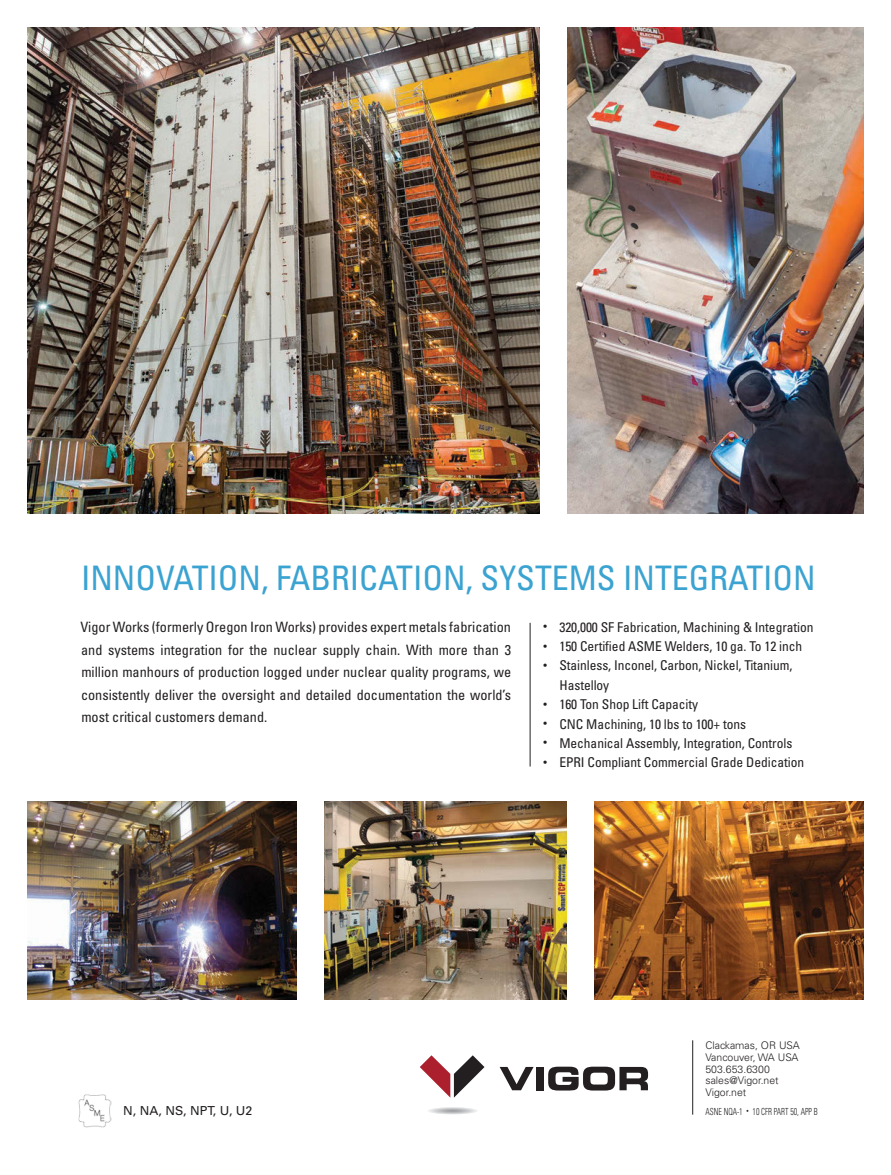
<style>
.page{position:relative;width:891px;height:1175px;background:#fff}
.page>*{position:absolute;margin:0;border:0;box-sizing:border-box;transform-origin:0 0}
.t1{font:condensed 33.75px "Univers";color:#3ba3d1}
.t2{font:condensed 14.25px/22.5px "Univers";color:#231f20;text-align:justify}
.t3{font:condensed 13.5px/19.4px "Univers";letter-spacing:-.005em;color:#231f20}
.t4{font:12.45px "Univers";color:#231f20}
.t5{font:300 10.5px/11.9px "Univers";color:#231f20}
.t6{font:300 condensed 9.75px "Univers";color:#231f20;scale:.8 1}
.s1{font-size:10.5px}
</style>
<div class="page">
<img style="left:78px;top:1094px;width:33px;height:33px">
<hr style="left:692px;top:1040px;width:1px;height:74px;background:#231f20">
<svg style="left:428px;top:1107px;width:49px;height:7px"></svg>
<svg style="left:500px;top:1066px;width:34px;height:24px"></svg>
<div style="left:537px;top:1066px;width:7px;height:24px;background:#231f20"></div>
<svg style="left:548px;top:1066px;width:100px;height:24px"></svg>
<svg style="left:420px;top:1055px;width:65px;height:42px"></svg>
<hr style="left:530px;top:623px;width:1px;height:143px;background:#231f20">
<img style="left:27px;top:27px;width:513px;height:486px">
<img style="left:27px;top:801px;width:270px;height:198px">
<img style="left:324px;top:801px;width:243px;height:198px">
<img style="left:594px;top:801px;width:270px;height:198px">
<img style="left:567px;top:27px;width:297px;height:486px">
<h1 class="t1" style="left:81px;top:556px;width:736px">INNOVATION, FABRICATION, SYSTEMS INTEGRATION</h1>
<p class="t2" style="left:81px;top:615px;width:432px">Vigor Works (formerly Oregon Iron Works) provides expert metals fabrication and systems integration for the nuclear supply chain. With more than 3 million manhours of production logged under nuclear quality programs, we consistently deliver the oversight and detailed documentation the world’s most critical customers demand.</p>
<p class="t3" style="left:544px;top:617px;width:271px"><span class="s1">•</span> 320,000 SF Fabrication, Machining &amp; Integration</p>
<p class="t3" style="left:544px;top:636px;width:260px"><span class="s1">•</span> 150 Certified ASME Welders, 10 ga. To 12 inch</p>
<p class="t3" style="left:560px;top:655px;width:234px;text-indent:-16px"><span class="s1">•</span> Stainless, Inconel, Carbon, Nickel, Titanium,<br>Hastelloy</p>
<p class="t3" style="left:544px;top:694px;width:156px"><span class="s1">•</span> 160 Ton Shop Lift Capacity</p>
<p class="t3" style="left:544px;top:713px;width:204px"><span class="s1">•</span> CNC Machining, 10 lbs to 100+ tons</p>
<p class="t3" style="left:544px;top:733px;width:250px"><span class="s1">•</span> Mechanical Assembly, Integration, Controls</p>
<p class="t3" style="left:544px;top:752px;width:262px"><span class="s1">•</span> EPRI Compliant Commercial Grade Dedication</p>
<p class="t4" style="left:123px;top:1102px;width:131px">N, NA, NS, NPT, U, U2</p>
<p class="t5" style="left:705px;top:1038px;width:96px">Clackamas, OR USA<br>Vancouver, WA USA<br>503.653.6300 sales@Vigor.net<br>Vigor.net</p>
<p class="t6" style="left:705px;top:1105px;width:142px">ASNE NQA-1 <sup>•</sup> 10 CFR PART 50, APP B</p>
</div>
